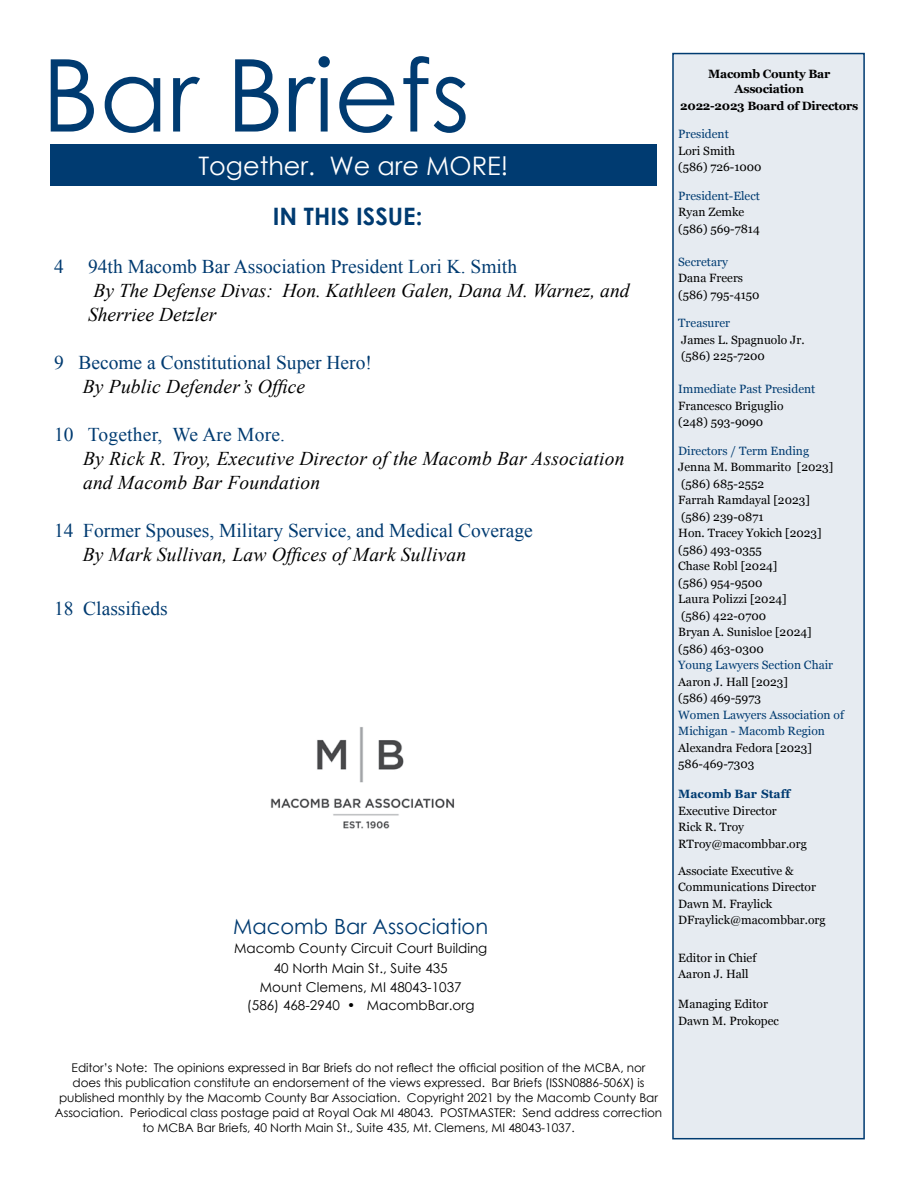
<style>
.page{position:relative;width:918px;height:1188px;background:#fff}
.page>*{position:absolute;margin:0;border:0;box-sizing:border-box;transform-origin:0 0}
.t1{font:100.5px "Century Gothic";color:#003b71}
.t2{font:25.5px "Century Gothic";color:#fff}
.t3{font:700 24px "Century Gothic";color:#003b71}
.t4{font:21px "Century Gothic";color:#003b71}
.t5{font:italic 19.5px/24px "Times New Roman";letter-spacing:.01em;color:#000}
.t6{font:19.5px "Times New Roman";color:#003b71}
.t7{font:13.5px/19.5px "Century Gothic";color:#000;text-align:center}
.t8{font:12px/16.5px "Georgia";color:#000}
.t9{font:12px/15px "Century Gothic";letter-spacing:-.005em;color:#000;text-align:center}
.t10{font:12px/16.5px "Georgia";color:#003b71}
.t11{font:700 12px/15px "Georgia";letter-spacing:-.02em;color:#000;text-align:center}
.t12{font:700 12px "Georgia";color:#003b71}
</style>
<div class="page">
<div style="left:673px;top:54px;width:191px;height:1085px;background:#e6ebf1"></div>
<div style="left:672px;top:53px;width:193px;height:1086px;border:2px solid #003b71"></div>
<div style="left:50px;top:145px;width:607px;height:41px;background:#003b71"></div>
<img style="left:270px;top:727px;width:185px;height:102px">
<h1 class="t1" style="left:42px;top:25px;width:430px">Bar Briefs</h1>
<h2 class="t2" style="left:198px;top:148px;width:312px">Together. We are MORE!</h2>
<h3 class="t3" style="left:273px;top:198px;width:151px">IN THIS ISSUE:</h3>
<h3 class="t6" style="left:54px;top:253px;width:11px">4</h3>
<h3 class="t6" style="left:88px;top:253px;width:430px">94th Macomb Bar Association President Lori K. Smith</h3>
<h3 class="t5" style="left:88px;top:278px;width:543px">By The Defense Divas: Hon. Kathleen Galen, Dana M. Warnez, and<br>Sherriee Detzler</h3>
<h3 class="t6" style="left:54px;top:349px;width:319px">9 Become a Constitutional Super Hero!</h3>
<h3 class="t5" style="left:83px;top:374px;width:224px">By Public Defender’s Office</h3>
<h3 class="t6" style="left:54px;top:421px;width:233px">10 Together, We Are More.</h3>
<h3 class="t5" style="left:83px;top:446px;width:543px">By Rick R. Troy, Executive Director of the Macomb Bar Association and Macomb Bar Foundation</h3>
<h3 class="t6" style="left:54px;top:517px;width:480px">14 Former Spouses, Military Service, and Medical Coverage</h3>
<h3 class="t5" style="left:83px;top:542px;width:385px">By Mark Sullivan, Law Offices of Mark Sullivan</h3>
<h3 class="t6" style="left:54px;top:595px;width:115px">18 Classifieds</h3>
<h3 class="t4" style="left:233px;top:911px;width:256px">Macomb Bar Association</h3>
<p class="t7" style="left:234px;top:938px;width:255px">Macomb County Circuit Court Building<br>40 North Main St., Suite 435<br>Mount Clemens, MI 48043-1037</p>
<p class="t7" style="left:247px;top:995px;width:229px">(586) 468-2940 • MacombBar.org</p>
<p class="t9" style="left:55px;top:1060px;width:609px">Editor’s Note: The opinions expressed in Bar Briefs do not reflect the official position of the MCBA, nor<br>does this publication constitute an endorsement of the views expressed. Bar Briefs (ISSN0886-506X) is published monthly by the Macomb County Bar Association. Copyright 2021 by the Macomb County Bar Association. Periodical class postage paid at Royal Oak MI 48043. POSTMASTER: Send address correction to MCBA Bar Briefs, 40 North Main St., Suite 435, Mt. Clemens, MI 48043-1037.</p>
<p class="t11" style="left:708px;top:66px;width:124px">Macomb County Bar<br>Association</p>
<p class="t11" style="left:680px;top:98px;width:180px">2022-2023 Board of Directors</p>
<p class="t10" style="left:678px;top:125px;width:52px">President</p>
<p class="t8" style="left:678px;top:142px;width:85px">Lori Smith (586) 726-1000</p>
<p class="t10" style="left:678px;top:187px;width:83px">President-Elect</p>
<p class="t8" style="left:678px;top:203px;width:83px">Ryan Zemke (586) 569-7814</p>
<p class="t10" style="left:678px;top:253px;width:51px">Secretary</p>
<p class="t8" style="left:678px;top:269px;width:83px">Dana Freers (586) 795-4150</p>
<p class="t10" style="left:678px;top:314px;width:53px">Treasurer</p>
<p class="t8" style="left:681px;top:331px;width:125px">James L. Spagnuolo Jr. (586) 225-7200</p>
<p class="t10" style="left:678px;top:380px;width:139px">Immediate Past President</p>
<p class="t8" style="left:678px;top:397px;width:107px">Francesco Briguglio (248) 593-9090</p>
<p class="t10" style="left:678px;top:442px;width:132px">Directors / Term Ending</p>
<p class="t8" style="left:678px;top:458px;width:157px">Jenna M. Bommarito [2023] (586) 685-2552<br>Farrah Ramdayal [2023] (586) 239-0871<br>Hon. Tracey Yokich [2023] (586) 493-0355<br>Chase Robl [2024]<br>(586) 954-9500<br>Laura Polizzi [2024]<br>(586) 422-0700<br>Bryan A. Sunisloe [2024] (586) 463-0300</p>
<p class="t10" style="left:678px;top:656px;width:156px">Young Lawyers Section Chair</p>
<p class="t8" style="left:678px;top:673px;width:111px">Aaron J. Hall [2023] (586) 469-5973</p>
<p class="t10" style="left:678px;top:706px;width:167px">Women Lawyers Association of<br>Michigan - Macomb Region</p>
<p class="t8" style="left:678px;top:739px;width:135px">Alexandra Fedora [2023]<br>586-469-7303</p>
<p class="t12" style="left:678px;top:785px;width:115px">Macomb Bar Staff</p>
<p class="t8" style="left:678px;top:802px;width:130px">Executive Director<br>Rick R. Troy<br>RTroy@macombbar.org</p>
<p class="t8" style="left:678px;top:862px;width:149px">Associate Executive &amp;<br>Communications Director<br>Dawn M. Fraylick<br>DFraylick@macombbar.org</p>
<p class="t8" style="left:678px;top:949px;width:80px">Editor in Chief<br>Aaron J. Hall</p>
<p class="t8" style="left:678px;top:995px;width:102px">Managing Editor<br>Dawn M. Prokopec</p>
</div>
